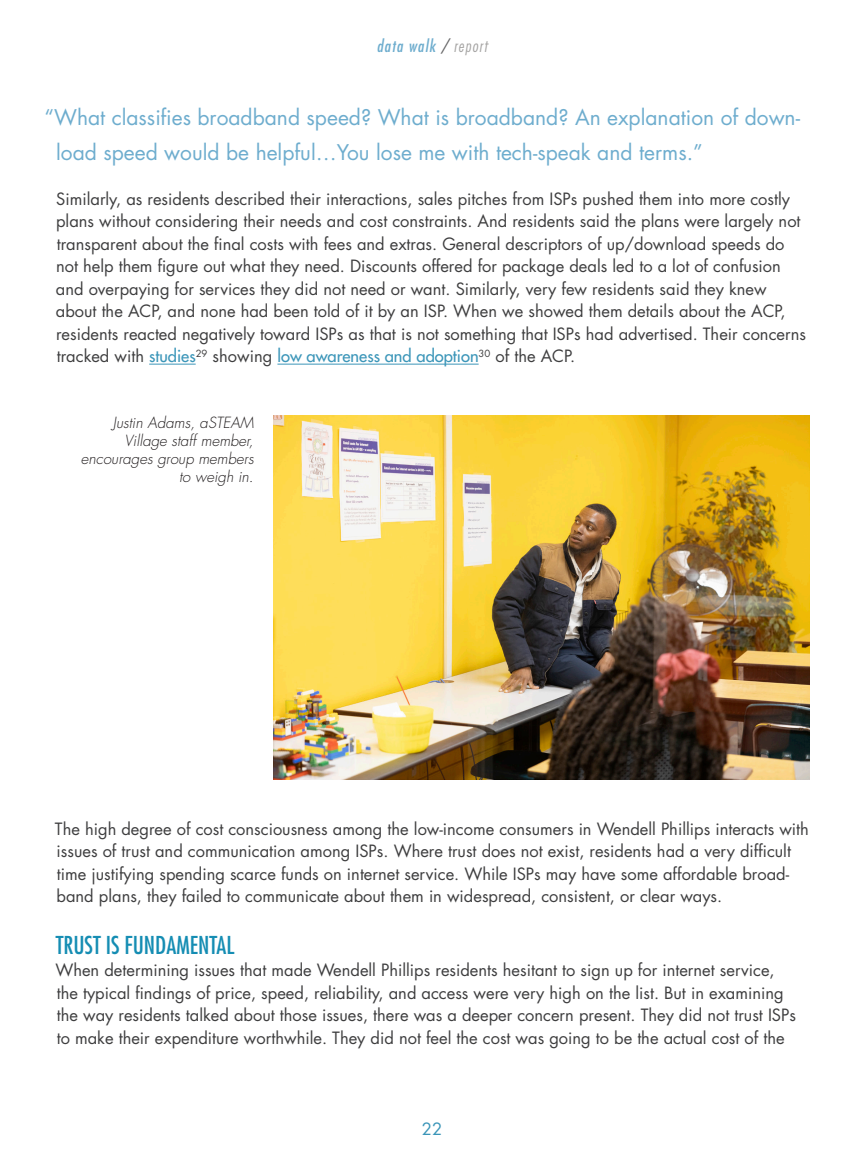
<style>
.page{position:relative;width:864px;height:1175px;background:#fff}
.page>*{position:absolute;margin:0;border:0;box-sizing:border-box;transform-origin:0 0}
.subhead{font:condensed 24px "Futura Std";color:#158db3}
.pull_quote{font:21px/34.5px "Futura Std";color:#6eadce}
.body{font:16.5px/22.5px "Futura Std";color:#3e3e3f}
.t1{font:italic condensed 16.5px "Futura Std";letter-spacing:.07em;color:#6eadce}
.t2{font:16.5px "Futura Std";color:#3a95b8}
.t3{font:italic 300 15px/18px "Futura Std";color:#231f20;text-align:right}
.s1{color:#656566}
.s2{font-weight:300;color:#a5a4a3}
.s3{font-weight:500;color:#3c96b9}
</style>
<div class="page">
<hr style="left:149px;top:364px;width:47px;height:1px;background:#3c96b9">
<hr style="left:277px;top:364px;width:202px;height:1px;background:#3c96b9">
<img style="left:273px;top:416px;width:537px;height:363px">
<p class="t1" style="left:377px;top:36px;width:112px">data walk <span class="s1">/</span> <span class="s2">report</span></p>
<p class="pull_quote" style="left:56px;top:100px;width:745px;text-indent:-12px">“What classifies broadband speed? What is broadband? An explanation of down&shy;load speed would be helpful…You lose me with tech-speak and terms.”</p>
<p class="body" style="left:56px;top:188px;width:752px">Similarly, as residents described their interactions, sales pitches from ISPs pushed them into more costly plans without considering their needs and cost constraints. And residents said the plans were largely not transparent about the final costs with fees and extras. General descriptors of up/download speeds do not help them figure out what they need. Discounts offered for package deals led to a lot of confusion and overpaying for services they did not need or want. Similarly, very few residents said they knew about the ACP, and none had been told of it by an ISP. When we showed them details about the ACP, residents reacted negatively toward ISPs as that is not something that ISPs had advertised. Their concerns tracked with <span class="s3">studies</span><sup>29</sup> showing <span class="s3">low awareness and adoption</span><sup>30</sup> of the ACP.</p>
<p class="t3" style="left:81px;top:414px;width:174px">Justin Adams, aSTEAM<br>Village staff member, encourages group members to weigh in.</p>
<p class="body" style="left:55px;top:817px;width:755px">The high degree of cost consciousness among the low-income consumers in Wendell Phillips interacts with issues of trust and communication among ISPs. Where trust does not exist, residents had a very difficult time justifying spending scarce funds on internet service. While ISPs may have some affordable broad&shy;band plans, they failed to communicate about them in widespread, consistent, or clear ways.</p>
<p class="subhead" style="left:56px;top:930px;width:180px">TRUST IS FUNDAMENTAL</p>
<p class="body" style="left:55px;top:959px;width:742px">When determining issues that made Wendell Phillips residents hesitant to sign up for internet service, the typical findings of price, speed, reliability, and access were very high on the list. But in examining the way residents talked about those issues, there was a deeper concern present. They did not trust ISPs to make their expenditure worthwhile. They did not feel the cost was going to be the actual cost of the</p>
<p class="t2" style="left:422px;top:1118px;width:22px">22</p>
</div>
